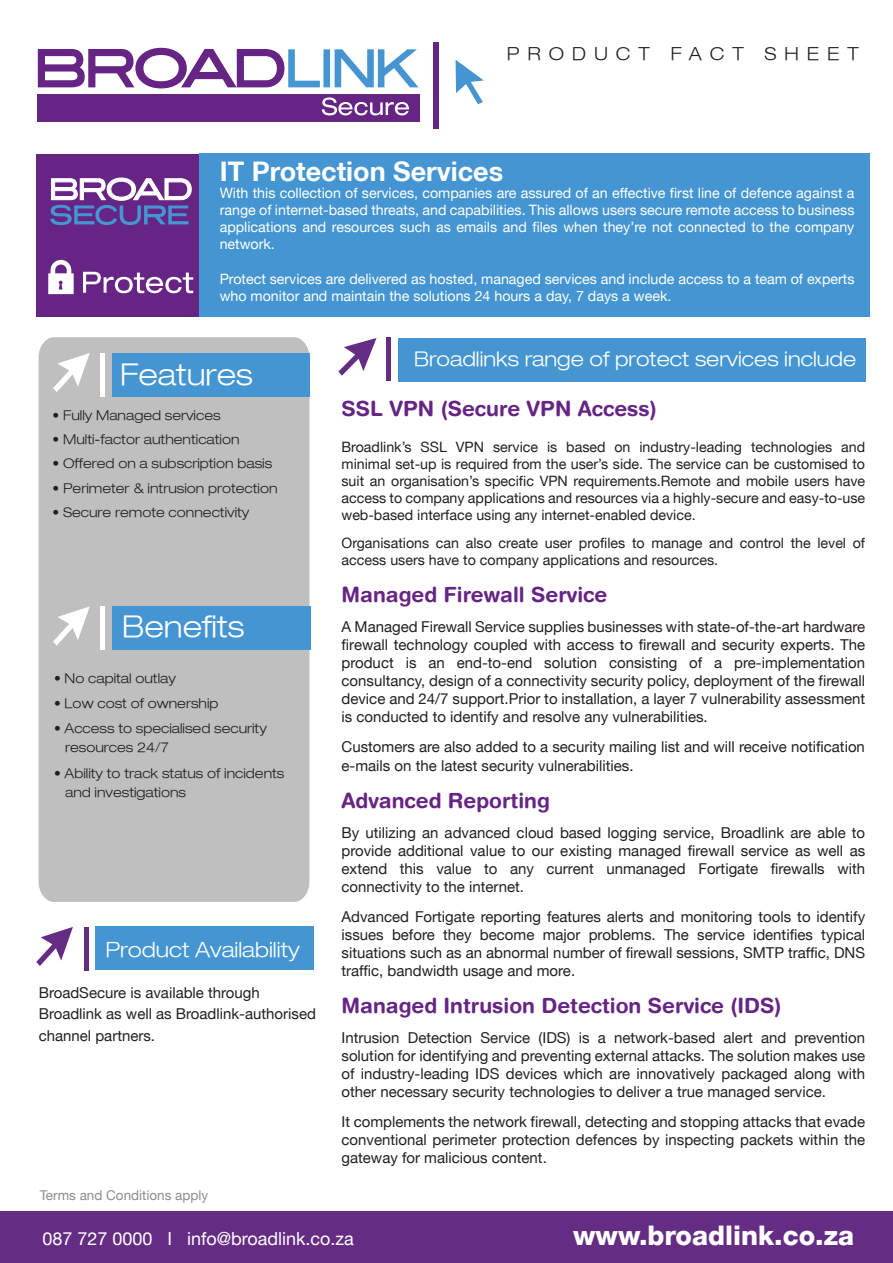
<style>
.page{position:relative;width:893px;height:1263px;background:#fff}
.page>*{position:absolute;margin:0;border:0;box-sizing:border-box;transform-origin:0 0}
.t1{font:300 expanded 30px "Helvetica Neue LT";color:#fff}
.t2{font:700 27px "Helvetica Neue LT";color:#fff}
.t3{font:800 27px "Helvetica Neue LT";color:#fff}
.t4{font:700 21px "Helvetica Rounded LT";color:#662584}
.t5{font:300 expanded 21px "Helvetica Neue LT";color:#fff}
.t6{font:300 expanded 20.25px "Helvetica Neue LT";color:#fff}
.t7{font:18px "Helvetica Neue LT";color:#fff}
.t8{font:300 expanded 18px "Helvetica Neue LT";letter-spacing:.44em;color:#231f20}
.t9{font:15px/18px "Helvetica Neue LT";color:#231f20;text-align:justify}
.t10{font:14.25px/17.1px "Helvetica Neue LT";color:#231f20;text-align:justify}
.t11{font:14.25px/17.1px "Helvetica Neue LT";color:#fff;text-align:justify}
.t12{font:300 expanded 13.5px/19.2px "Helvetica Neue LT";color:#231f20}
.t13{font:13.5px "Helvetica Neue LT";color:#8c8c8c}
</style>
<div class="page">
<div style="left:39px;top:337px;width:270px;height:565px;background:#c0bfbf"></div>
<div style="left:0;top:1212px;width:893px;height:51px;background:#652c84"></div>
<div style="left:199px;top:153px;width:670px;height:164px;background:#4495d1"></div>
<div style="left:434px;top:42px;width:5px;height:86px;background:#662584"></div>
<svg style="left:456px;top:60px;width:28px;height:44px"></svg>
<svg style="left:37px;top:47px;width:382px;height:42px"></svg>
<div style="left:37px;top:94px;width:383px;height:28px;background:#662584"></div>
<svg style="left:322px;top:97px;width:87px;height:18px"></svg>
<div style="left:112px;top:354px;width:197px;height:43px;background:#4495d1"></div>
<svg style="left:53px;top:353px;width:37px;height:39px"></svg>
<hr style="left:101px;top:353px;width:4px;height:44px;background:#fff">
<div style="left:112px;top:606px;width:199px;height:44px;background:#4495d1"></div>
<svg style="left:53px;top:606px;width:37px;height:40px"></svg>
<hr style="left:101px;top:606px;width:4px;height:44px;background:#fff">
<div style="left:398px;top:338px;width:467px;height:43px;background:#4495d1"></div>
<svg style="left:338px;top:338px;width:39px;height:38px"></svg>
<hr style="left:387px;top:337px;width:4px;height:44px;background:#652c84">
<div style="left:95px;top:926px;width:219px;height:44px;background:#4495d1"></div>
<svg style="left:36px;top:927px;width:37px;height:39px"></svg>
<hr style="left:84px;top:927px;width:4px;height:44px;background:#652c84">
<div style="left:36px;top:154px;width:163px;height:163px;background:#662584"></div>
<svg style="left:50px;top:177px;width:142px;height:48px"></svg>
<svg style="left:83px;top:272px;width:110px;height:21px"></svg>
<svg style="left:48px;top:260px;width:26px;height:34px"></svg>
<p class="t8" style="left:507px;top:43px;width:353px">PRODUCT FACT SHEET</p>
<h2 class="t2" style="left:220px;top:155px;width:285px">IT Protection Services</h2>
<p class="t11" style="left:220px;top:184px;width:636px">With this collection of services, companies are assured of an effective first line of defence against a range of internet-based threats, and capabilities. This allows users secure remote access to business applications and resources such as emails and files when they’re not connected to the company network.</p>
<p class="t11" style="left:220px;top:270px;width:636px">Protect services are delivered as hosted, managed services and include access to a team of experts who monitor and maintain the solutions 24 hours a day, 7 days a week.</p>
<h1 class="t1" style="left:120px;top:356px;width:134px">Features</h1>
<p class="t12" style="left:53px;top:405px;width:169px">• Fully Managed services</p>
<p class="t12" style="left:53px;top:430px;width:189px">• Multi-factor authentication</p>
<p class="t12" style="left:53px;top:454px;width:221px">• Offered on a subscription basis</p>
<p class="t12" style="left:53px;top:478px;width:227px">• Perimeter &amp; intrusion protection</p>
<p class="t12" style="left:53px;top:502px;width:198px">• Secure remote connectivity</p>
<h1 class="t1" style="left:122px;top:609px;width:124px">Benefits</h1>
<p class="t12" style="left:54px;top:668px;width:123px">• No capital outlay</p>
<p class="t12" style="left:54px;top:693px;width:166px">• Low cost of ownership</p>
<p class="t12" style="left:65px;top:719px;width:203px;text-indent:-11px">• Access to specialised security resources 24/7</p>
<p class="t12" style="left:65px;top:763px;width:221px;text-indent:-11px">• Ability to track status of incidents and investigations</p>
<h3 class="t5" style="left:105px;top:937px;width:196px">Product Availability</h3>
<p class="t9" style="left:39px;top:982px;width:279px;line-height:21px;text-align:left">BroadSecure is available through<br>Broadlink as well as Broadlink-authorised channel partners.</p>
<p class="t13" style="left:40px;top:1187px;width:170px">Terms and Conditions apply</p>
<h3 class="t6" style="left:414px;top:347px;width:444px">Broadlinks range of protect services include</h3>
<h3 class="t4" style="left:342px;top:396px;width:317px">SSL VPN (Secure VPN Access)</h3>
<p class="t10" style="left:342px;top:438px;width:525px">Broadlink’s SSL VPN service is based on industry-leading technologies and minimal set-up is required from the user’s side. The service can be customised to suit an organisation’s specific VPN requirements.Remote and mobile users have access to company applications and resources via a highly-secure and easy-to-use web-based interface using any internet-enabled device.</p>
<p class="t10" style="left:342px;top:534px;width:525px">Organisations can also create user profiles to manage and control the level of access users have to company applications and resources.</p>
<h3 class="t4" style="left:342px;top:582px;width:267px">Managed Firewall Service</h3>
<p class="t9" style="left:342px;top:618px;width:525px">A Managed Firewall Service supplies businesses with state-of-the-art hardware firewall technology coupled with access to firewall and security experts. The product is an end-to-end solution consisting of a pre-implementation consultancy, design of a connectivity security policy, deployment of the firewall device and 24/7 support.Prior to installation, a layer 7 vulnerability assessment is conducted to identify and resolve any vulnerabilities.</p>
<p class="t9" style="left:342px;top:738px;width:525px">Customers are also added to a security mailing list and will receive notification e-mails on the latest security vulnerabilities.</p>
<h3 class="t4" style="left:342px;top:787px;width:210px">Advanced Reporting</h3>
<p class="t9" style="left:342px;top:823px;width:525px">By utilizing an advanced cloud based logging service, Broadlink are able to provide additional value to our existing managed firewall service as well as extend this value to any current unmanaged Fortigate firewalls with connectivity to the internet.</p>
<p class="t9" style="left:342px;top:907px;width:525px">Advanced Fortigate reporting features alerts and monitoring tools to identify issues before they become major problems. The service identifies typical situations such as an abnormal number of firewall sessions, SMTP traffic, DNS traffic, bandwidth usage and more.</p>
<h3 class="t4" style="left:342px;top:993px;width:441px">Managed Intrusion Detection Service (IDS)</h3>
<p class="t9" style="left:342px;top:1028px;width:525px">Intrusion Detection Service (IDS) is a network-based alert and prevention solution for identifying and preventing external attacks. The solution makes use of industry-leading IDS devices which are innovatively packaged along with other necessary security technologies to deliver a true managed service.</p>
<p class="t9" style="left:342px;top:1112px;width:525px">It complements the network firewall, detecting and stopping attacks that evade conventional perimeter protection defences by inspecting packets within the gateway for malicious content.</p>
<p class="t7" style="left:42px;top:1228px;width:313px">087 727 0000 I info@broadlink.co.za</p>
<h2 class="t3" style="left:573px;top:1219px;width:283px">www.broadlink.co.za</h2>
</div>
